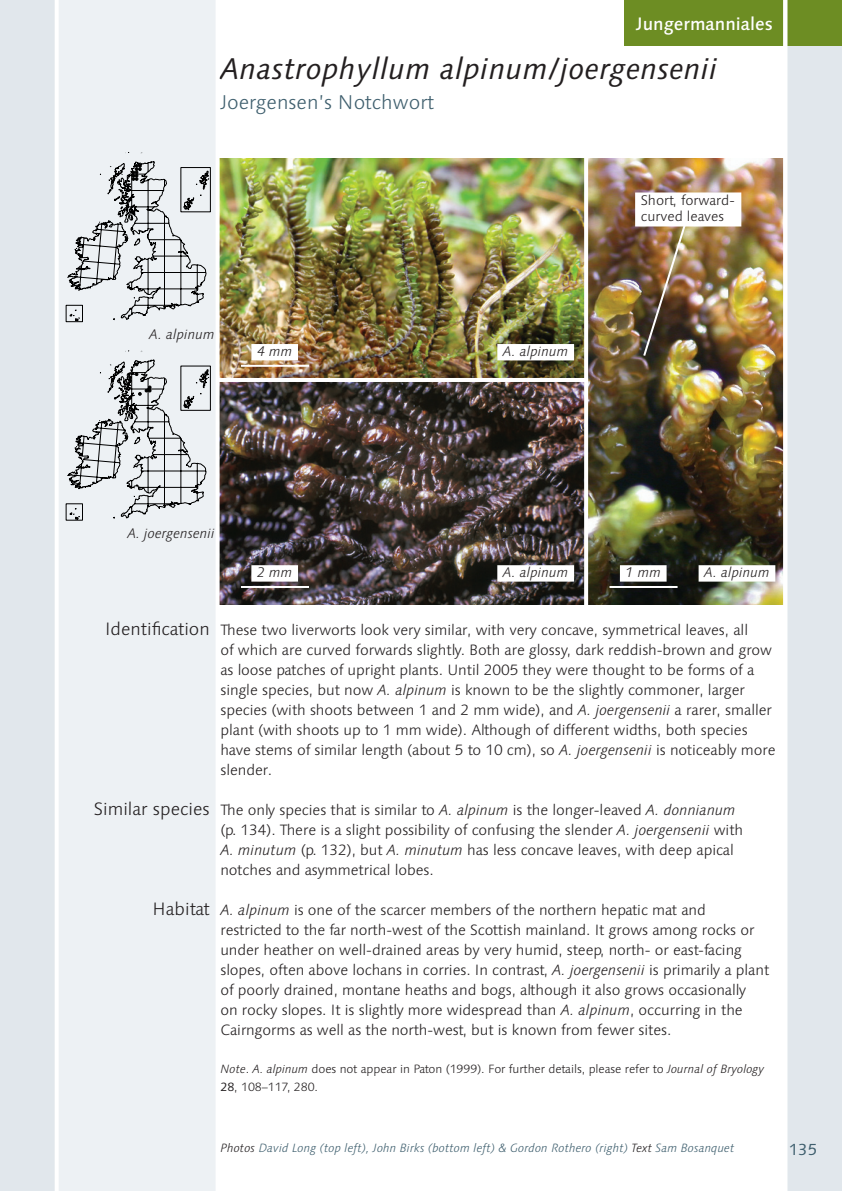
<style>
.page{position:relative;width:842px;height:1191px;background:#fff}
.page>*{position:absolute;margin:0;border:0;box-sizing:border-box;transform-origin:0 0}
.t1{font:italic 30px "Linotype Syntax";letter-spacing:.01em;color:#231f20}
.t2{font:300 20px "Linotype Syntax";color:#3f5f6e}
.t3{font:300 18px "Linotype Syntax";color:#231f20}
.t4{font:500 18px "Linotype Syntax";color:#fff}
.t5{font:16px "Linotype Syntax";color:#3f5f6e}
.t6{font:300 15px/20px "Linotype Syntax";letter-spacing:-.005em;color:#231f20}
.t7{font:italic 300 14px "Linotype Syntax";color:#231f20}
.t8{font:300 14px/16px "Linotype Syntax";color:#231f20}
.t9{font:300 12px/18px "Linotype Syntax";letter-spacing:-.005em;color:#231f20}
.t10{font:italic 300 12px "Linotype Syntax";color:#3f5f6e}
.s1{font-style:normal}
.s2{font-style:italic}
.s3{font-weight:400}
.s4{color:#231f20}
</style>
<div class="page">
<img style="left:220px;top:159px;width:364px;height:219px">
<hr style="left:241px;top:365px;width:68px;height:2px;background:#fff">
<div style="left:251px;top:344px;width:47px;height:16px;background:#fff"></div>
<div style="left:497px;top:344px;width:77px;height:16px;background:#fff"></div>
<img style="left:588px;top:159px;width:195px;height:445px">
<hr style="left:609px;top:586px;width:68px;height:2px;background:#fff">
<div style="left:620px;top:565px;width:47px;height:16px;background:#fff"></div>
<img style="left:220px;top:382px;width:364px;height:222px">
<hr style="left:241px;top:586px;width:68px;height:2px;background:#fff">
<div style="left:251px;top:565px;width:47px;height:16px;background:#fff"></div>
<img style="left:642px;top:226px;width:48px;height:132px">
<svg style="left:584px;top:158px;width:1px;height:447px"></svg>
<div style="left:497px;top:565px;width:77px;height:16px;background:#fff"></div>
<div style="left:699px;top:565px;width:76px;height:16px;background:#fff"></div>
<hr style="left:218px;top:378px;width:368px;height:4px;background:#fff">
<div style="left:635px;top:192px;width:106px;height:34px;background:#fff"></div>
<div style="left:785px;top:0;width:57px;height:1191px;background:#e1e7ec"></div>
<div style="left:624px;top:0;width:218px;height:45px;background:#6d8d23"></div>
<div style="left:0;top:0;width:218px;height:1191px;background:#edf1f4"></div>
<div style="left:0;top:0;width:57px;height:1191px;background:#e1e7ec"></div>
<hr style="left:55px;top:0;width:4px;height:1191px;background:#fff">
<hr style="left:216px;top:0;width:4px;height:1191px;background:#fff">
<hr style="left:783px;top:0;width:4px;height:1191px;background:#fff">
<svg style="left:66px;top:152px;width:144px;height:170px"></svg>
<svg style="left:66px;top:350px;width:144px;height:170px"></svg>
<p class="t4" style="left:636px;top:13px;width:139px">Jungermanniales</p>
<h1 class="t1" style="left:220px;top:51px;width:499px">Anastrophyllum alpinum<span class="s1">/</span>joergensenii</h1>
<h2 class="t2" style="left:220px;top:90px;width:215px">Joergensen’s Notchwort</h2>
<p class="t7" style="left:149px;top:326px;width:67px">A. alpinum</p>
<p class="t7" style="left:257px;top:343px;width:37px">4 mm</p>
<p class="t7" style="left:503px;top:343px;width:67px">A. alpinum</p>
<p class="t8" style="left:641px;top:192px;width:95px">Short, forward&shy;curved leaves</p>
<p class="t7" style="left:127px;top:524px;width:89px">A. joergensenii</p>
<p class="t7" style="left:257px;top:564px;width:37px">2 mm</p>
<p class="t7" style="left:503px;top:564px;width:67px">A. alpinum</p>
<p class="t7" style="left:626px;top:564px;width:37px">1 mm</p>
<p class="t7" style="left:704px;top:564px;width:67px">A. alpinum</p>
<p class="t3" style="left:105px;top:618px;width:106px">Identification</p>
<p class="t3" style="left:94px;top:798px;width:117px">Similar species</p>
<p class="t3" style="left:153px;top:898px;width:59px">Habitat</p>
<p class="t6" style="left:220px;top:620px;width:557px">These two liverworts look very similar, with very concave, symmetrical leaves, all<br>of which are curved forwards slightly. Both are glossy, dark reddish-brown and grow as loose patches of upright plants. Until 2005 they were thought to be forms of a single species, but now <span class="s2">A. alpinum</span> is known to be the slightly commoner, larger species (with shoots between 1 and 2 mm wide), and <span class="s2">A. joergensenii</span> a rarer, smaller plant (with shoots up to 1 mm wide). Although of different widths, both species have stems of similar length (about 5 to 10 cm), so <span class="s2">A. joergensenii</span> is noticeably more slender.</p>
<p class="t6" style="left:220px;top:800px;width:524px">The only species that is similar to <span class="s2">A. alpinum</span> is the longer-leaved <span class="s2">A. donnianum </span>(p. 134). There is a slight possibility of confusing the slender <span class="s2">A. joergensenii</span> with <span class="s2">A. minutum</span> (p. 132), but <span class="s2">A. minutum</span> has less concave leaves, with deep apical notches and asymmetrical lobes.</p>
<p class="t6" style="left:220px;top:900px;width:550px"><span class="s2">A. alpinum</span> is one of the scarcer members of the northern hepatic mat and restricted to the far north-west of the Scottish mainland. It grows among rocks or under heather on well-drained areas by very humid, steep, north- or east-facing slopes, often above lochans in corries. In contrast, <span class="s2">A. joergensenii</span> is primarily a plant of poorly drained, montane heaths and bogs, although it also grows occasionally<br>on rocky slopes. It is slightly more widespread than <span class="s2">A. alpinum</span>, occurring in the Cairngorms as well as the north-west, but is known from fewer sites.</p>
<p class="t9" style="left:220px;top:1060px;width:545px"><span class="s2">Note</span>. <span class="s2">A. alpinum</span> does not appear in Paton (1999). For further details, please refer to <span class="s2">Journal of Bryology<br></span><span class="s3">28</span>, 108–117, 280.</p>
<p class="t10" style="left:220px;top:1140px;width:515px"><span class="s4">Photos</span> David Long (top left), John Birks (bottom left) &amp; Gordon Rothero (right) <span class="s4">Text</span> Sam Bosanquet</p>
<p class="t5" style="left:789px;top:1139px;width:30px">135</p>
</div>
